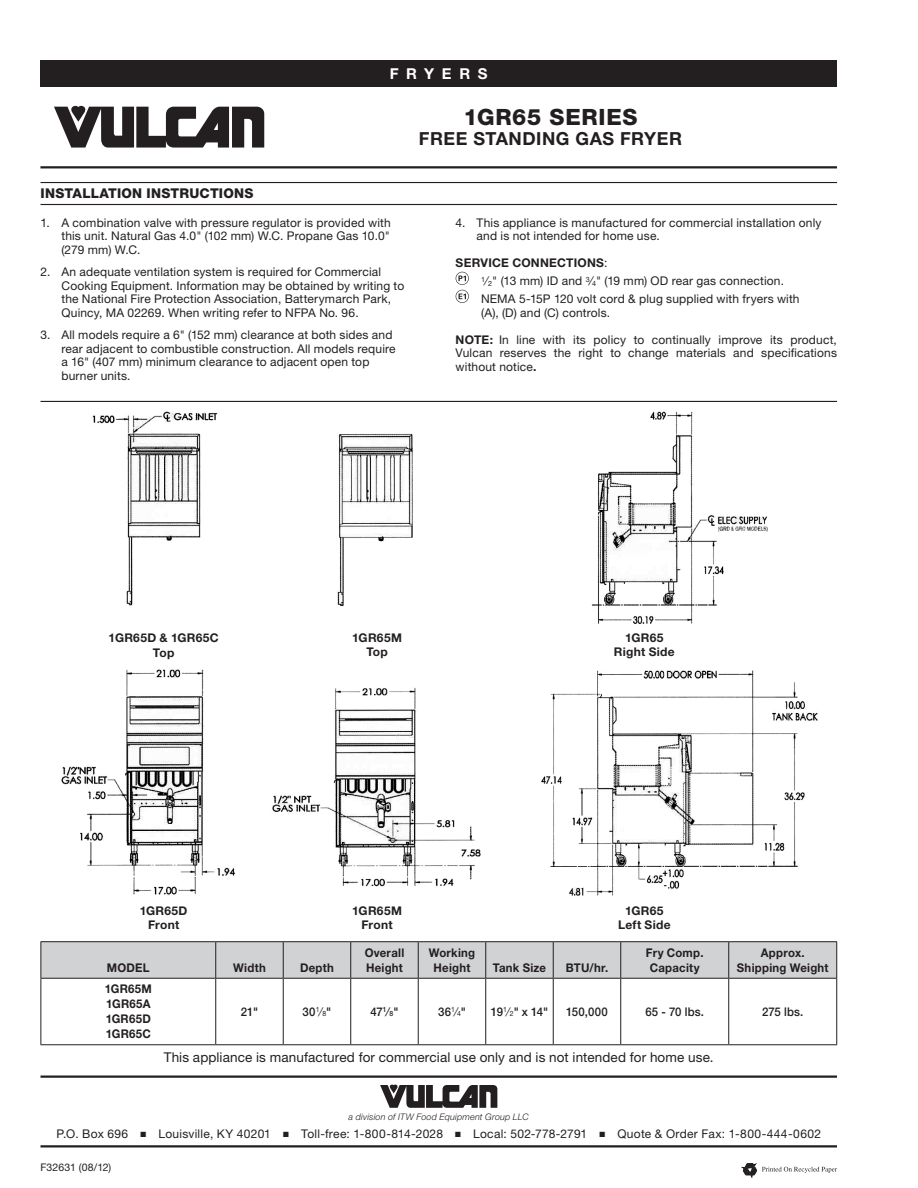
<style>
.page{position:relative;width:918px;height:1188px;background:#fff}
.page>*{position:absolute;margin:0;border:0;box-sizing:border-box;transform-origin:0 0}
.t1{font:800 22.5px "Helvetica Neue LT Std";letter-spacing:.03em;color:#231f20}
.Title_Sub_1{font:700 18px "Helvetica Neue LT Std";letter-spacing:.03em;color:#231f20}
.t2{font:700 15px "Helvetica Neue LT Std";letter-spacing:.51em;color:#fff}
.Body_3_Align-Center{font:13.5px "Helvetica Neue LT Std";letter-spacing:.01em;color:#231f20}
.Sub_Head_1{font:800 13.5px "Helvetica Neue LT Std";letter-spacing:.015em;color:#231f20}
.Body_1_Align-Justify{font:12px/13.5px "Helvetica Neue LT Std";letter-spacing:.015em;color:#231f20}
.Bullet_Number_End{font:700 12px/15px "Helvetica Neue LT Std";letter-spacing:.02em;color:#231f20;text-align:center;scale:.95 1}
.Bullet_Solid{font:12px/13.5px "Helvetica Neue LT Std";letter-spacing:.015em;color:#231f20}
.Body_3_Align-Center-2{font:700 12px/14.2px "Helvetica Neue LT Std";letter-spacing:.02em;color:#231f20;text-align:center}
.t3{font:500 12px "Helvetica Neue LT Std";letter-spacing:.01em;color:#231f20;scale:.95 1}
.Bullet_Number_End-2{font:700 12px "Helvetica Neue LT Std";letter-spacing:.02em;color:#231f20}
.t4{font:10.5px "Helvetica Neue LT Std";letter-spacing:.005em;color:#231f20}
.t5{font:italic 300 9px "Helvetica Neue LT Std";letter-spacing:.02em;color:#231f20}
.s1{font-weight:400}
.s2{font-size:7.2px}
.s3{font-weight:700}
.s4{font-weight:400;font-size:7.2px}
</style>
<div class="page">
<div style="left:40px;top:60px;width:797px;height:27px;background:#231f20"></div>
<hr style="left:40px;top:166px;width:797px;height:2px;background:#231f20">
<hr style="left:40px;top:1076px;width:797px;height:2px;background:#231f20">
<svg style="left:380px;top:1085px;width:117px;height:23px"></svg>
<hr style="left:40px;top:1145px;width:797px;height:3px;background:#231f20">
<svg style="left:54px;top:106px;width:210px;height:42px"></svg>
<svg style="left:742px;top:1163px;width:95px;height:15px"></svg>
<hr style="left:40px;top:401px;width:797px;height:1px;background:#231f20">
<hr style="left:41px;top:182px;width:796px;height:1px;background:#231f20">
<hr style="left:41px;top:204px;width:796px;height:1px;background:#231f20">
<svg style="left:456px;top:272px;width:13px;height:31px"></svg>
<div style="left:41px;top:942px;width:795px;height:36px;background:#d1d2d4"></div>
<hr style="left:40px;top:941px;width:176px;height:1px;background:#231f20">
<hr style="left:40px;top:942px;width:1px;height:36px;background:#231f20">
<hr style="left:216px;top:941px;width:67px;height:1px;background:#231f20">
<hr style="left:215px;top:942px;width:1px;height:36px;background:#231f20">
<hr style="left:283px;top:941px;width:68px;height:1px;background:#231f20">
<hr style="left:283px;top:942px;width:1px;height:36px;background:#231f20">
<hr style="left:351px;top:941px;width:67px;height:1px;background:#231f20">
<hr style="left:350px;top:942px;width:1px;height:36px;background:#231f20">
<hr style="left:418px;top:941px;width:68px;height:1px;background:#231f20">
<hr style="left:418px;top:942px;width:1px;height:36px;background:#231f20">
<hr style="left:486px;top:941px;width:67px;height:1px;background:#231f20">
<hr style="left:485px;top:942px;width:1px;height:36px;background:#231f20">
<hr style="left:553px;top:941px;width:68px;height:1px;background:#231f20">
<hr style="left:553px;top:942px;width:1px;height:36px;background:#231f20">
<hr style="left:621px;top:941px;width:108px;height:1px;background:#231f20">
<hr style="left:620px;top:942px;width:1px;height:36px;background:#231f20">
<hr style="left:729px;top:941px;width:108px;height:1px;background:#231f20">
<hr style="left:728px;top:942px;width:1px;height:36px;background:#231f20">
<hr style="left:836px;top:942px;width:1px;height:36px;background:#231f20">
<hr style="left:40px;top:978px;width:176px;height:1px;background:#231f20">
<hr style="left:40px;top:979px;width:1px;height:65px;background:#231f20">
<hr style="left:216px;top:978px;width:67px;height:1px;background:#231f20">
<hr style="left:215px;top:979px;width:1px;height:65px;background:#231f20">
<hr style="left:283px;top:978px;width:68px;height:1px;background:#231f20">
<hr style="left:283px;top:979px;width:1px;height:65px;background:#231f20">
<hr style="left:351px;top:978px;width:67px;height:1px;background:#231f20">
<hr style="left:350px;top:979px;width:1px;height:65px;background:#231f20">
<hr style="left:418px;top:978px;width:68px;height:1px;background:#231f20">
<hr style="left:418px;top:979px;width:1px;height:65px;background:#231f20">
<hr style="left:486px;top:978px;width:67px;height:1px;background:#231f20">
<hr style="left:485px;top:979px;width:1px;height:65px;background:#231f20">
<hr style="left:553px;top:978px;width:68px;height:1px;background:#231f20">
<hr style="left:553px;top:979px;width:1px;height:65px;background:#231f20">
<hr style="left:621px;top:978px;width:108px;height:1px;background:#231f20">
<hr style="left:620px;top:979px;width:1px;height:65px;background:#231f20">
<hr style="left:729px;top:978px;width:108px;height:1px;background:#231f20">
<hr style="left:728px;top:979px;width:1px;height:65px;background:#231f20">
<hr style="left:836px;top:979px;width:1px;height:65px;background:#231f20">
<hr style="left:40px;top:1044px;width:176px;height:1px;background:#231f20">
<hr style="left:216px;top:1044px;width:67px;height:1px;background:#231f20">
<hr style="left:283px;top:1044px;width:68px;height:1px;background:#231f20">
<hr style="left:351px;top:1044px;width:67px;height:1px;background:#231f20">
<hr style="left:418px;top:1044px;width:68px;height:1px;background:#231f20">
<hr style="left:486px;top:1044px;width:67px;height:1px;background:#231f20">
<hr style="left:553px;top:1044px;width:68px;height:1px;background:#231f20">
<hr style="left:621px;top:1044px;width:108px;height:1px;background:#231f20">
<hr style="left:729px;top:1044px;width:108px;height:1px;background:#231f20">
<img style="left:591px;top:411px;width:177px;height:213px">
<img style="left:541px;top:670px;width:277px;height:226px">
<img style="left:61px;top:669px;width:175px;height:227px">
<img style="left:272px;top:687px;width:209px;height:200px">
<img style="left:337px;top:433px;width:76px;height:172px">
<img style="left:91px;top:411px;width:127px;height:195px">
<p class="t2" style="left:390px;top:64px;width:99px">FRYERS</p>
<p class="t1" style="left:464px;top:104px;width:175px">1GR65 SERIES</p>
<p class="Title_Sub_1" style="left:419px;top:127px;width:265px">FREE STANDING GAS FRYER</p>
<p class="Sub_Head_1" style="left:41px;top:185px;width:214px">INSTALLATION INSTRUCTIONS</p>
<p class="Body_1_Align-Justify" style="left:61px;top:216px;width:331px;text-align:justify;text-indent:-21px">1. A combination valve with pressure regulator is provided with this unit. Natural Gas 4.0" (102 mm) W.C. Propane Gas 10.0" (279 mm) W.C.</p>
<p class="Body_1_Align-Justify" style="left:61px;top:265px;width:344px;text-indent:-21px">2. An adequate ventilation system is required for Commercial Cooking Equipment. Information may be obtained by writing to the National Fire Protection Association, Batterymarch Park, Quincy, MA 02269. When writing refer to NFPA No. 96.</p>
<p class="Body_1_Align-Justify" style="left:61px;top:328px;width:336px;text-indent:-21px">3. All models require a 6" (152 mm) clearance at both sides and rear adjacent to combustible construction. All models require a 16" (407 mm) minimum clearance to adjacent open top burner units.</p>
<p class="Body_1_Align-Justify" style="left:477px;top:216px;width:346px;text-indent:-21px">4. This appliance is manufactured for commercial installation only and is not intended for home use.</p>
<p class="Bullet_Number_End-2" style="left:456px;top:256px;width:153px">SERVICE CONNECTIONS<span class="s1">:</span></p>
<p class="Bullet_Solid" style="left:481px;top:274px;width:304px"><sup>1</sup>⁄<span class="s2">2</span>" (13 mm) ID and <sup>3</sup>⁄<span class="s2">4</span>" (19 mm) OD rear gas connection.</p>
<p class="Bullet_Solid" style="left:481px;top:292px;width:320px">NEMA 5-15P 120 volt cord &amp; plug supplied with fryers with (A), (D) and (C) controls.</p>
<p class="Body_1_Align-Justify" style="left:456px;top:333px;width:383px;text-align:justify"><span class="s3">NOTE:</span> In line with its policy to continually improve its product, Vulcan reserves the right to change materials and specifications without notice<span class="s3">.</span></p>
<p class="Body_3_Align-Center-2" style="left:109px;top:631px;width:112px">1GR65D &amp; 1GR65C<br>Top</p>
<p class="Body_3_Align-Center-2" style="left:140px;top:903px;width:49px">1GR65D<br>Front</p>
<p class="Body_3_Align-Center-2" style="left:352px;top:630px;width:51px">1GR65M<br>Top</p>
<p class="Body_3_Align-Center-2" style="left:352px;top:903px;width:51px">1GR65M<br>Front</p>
<p class="Body_3_Align-Center-2" style="left:614px;top:630px;width:62px">1GR65<br>Right Side</p>
<p class="Body_3_Align-Center-2" style="left:618px;top:903px;width:54px">1GR65<br>Left Side</p>
<p class="Bullet_Number_End" style="left:107px;top:960px;width:47px">MODEL</p>
<p class="Bullet_Number_End" style="left:233px;top:960px;width:36px">Width</p>
<p class="Bullet_Number_End" style="left:300px;top:960px;width:37px">Depth</p>
<p class="Bullet_Number_End" style="left:365px;top:945px;width:43px;text-align:left">Overall<br>Height</p>
<p class="Bullet_Number_End" style="left:429px;top:945px;width:50px">Working<br>Height</p>
<p class="Bullet_Number_End" style="left:493px;top:960px;width:58px">Tank Size</p>
<p class="Bullet_Number_End" style="left:566px;top:960px;width:46px">BTU/hr.</p>
<p class="Bullet_Number_End" style="left:646px;top:945px;width:62px">Fry Comp.<br>Capacity</p>
<p class="Bullet_Number_End" style="left:737px;top:945px;width:98px">Approx.<br>Shipping Weight</p>
<p class="Bullet_Number_End" style="left:105px;top:981px;width:51px;text-align:justify">1GR65M 1GR65A 1GR65D 1GR65C</p>
<p class="t3" style="left:241px;top:1004px;width:20px">21"</p>
<p class="t3" style="left:303px;top:1004px;width:32px">30<sup>1</sup><span class="s1">⁄</span><span class="s4">8</span>"</p>
<p class="t3" style="left:370px;top:1004px;width:31px">47<sup>1</sup>⁄<span class="s2">8</span>"</p>
<p class="t3" style="left:438px;top:1004px;width:31px">36<sup>1</sup><span class="s1">⁄</span><span class="s4">4</span>"</p>
<p class="t3" style="left:491px;top:1004px;width:62px">19<sup>1</sup><span class="s1">⁄</span><span class="s4">2</span>" x 14"</p>
<p class="t3" style="left:566px;top:1004px;width:45px">150,000</p>
<p class="t3" style="left:645px;top:1004px;width:63px">65 - 70 lbs.</p>
<p class="t3" style="left:762px;top:1004px;width:45px">275 lbs.</p>
<p class="Body_3_Align-Center" style="left:164px;top:1049px;width:551px">This appliance is manufactured for commercial use only and is not intended for home use.</p>
<p class="t5" style="left:349px;top:1111px;width:182px">a division of ITW Food Equipment Group LLC</p>
<p class="Body_1_Align-Justify" style="left:56px;top:1127px;width:766px">P.O. Box 696 ■ Louisville, KY 40201 ■ Toll-free: 1-800-814-2028 ■ Local: 502-778-2791 ■ Quote &amp; Order Fax: 1-800-444-0602</p>
<p class="t4" style="left:40px;top:1161px;width:72px">F32631 (08/12)</p>
</div>
